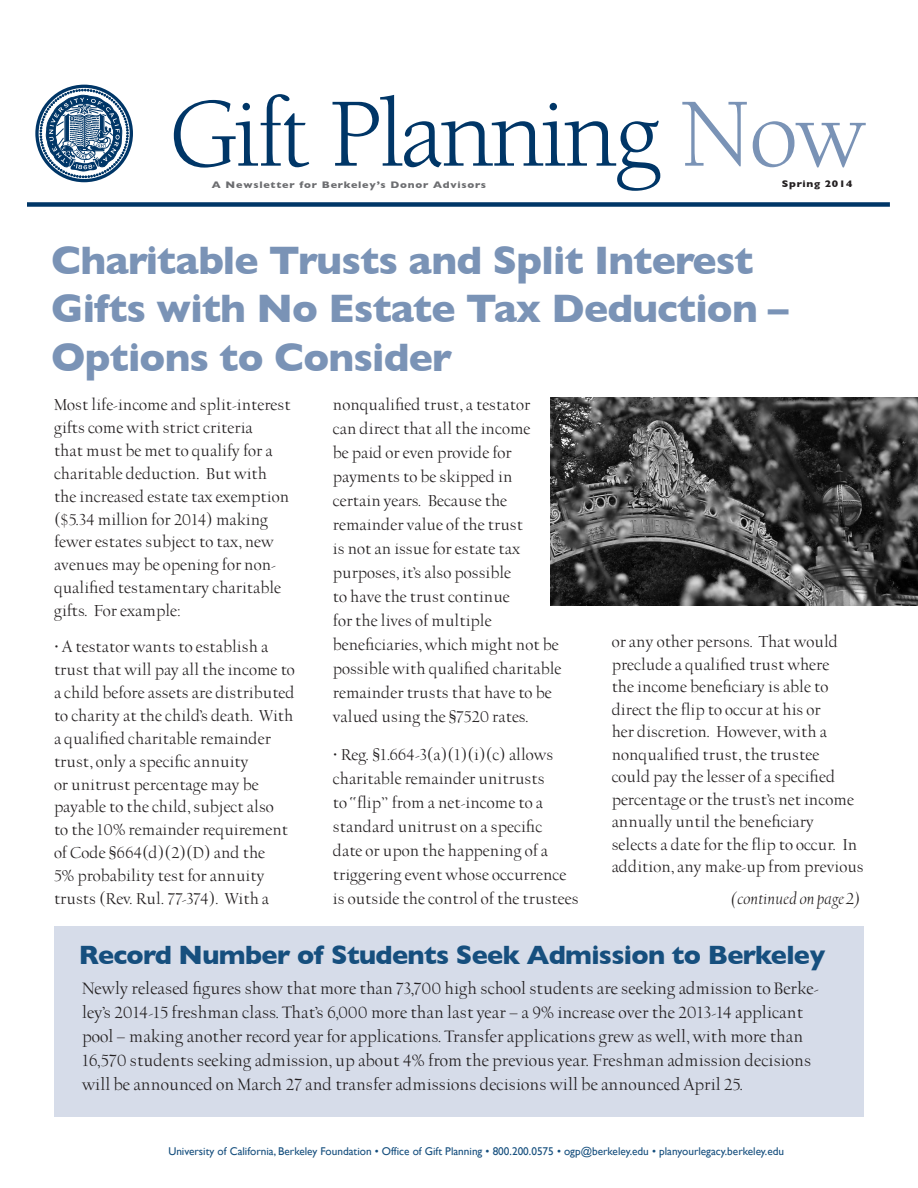
<style>
.page{position:relative;width:918px;height:1188px;background:#fff}
.page>*{position:absolute;margin:0;border:0;box-sizing:border-box;transform-origin:0 0}
.t1{font:100.5px "Berkeley";letter-spacing:-.035em;color:#003667}
.Heading{font:700 40.5px/48.6px "Gill Sans";letter-spacing:-.02em;color:#7a93b6}
.Heading-2{font:700 27px "Gill Sans";letter-spacing:-.025em;color:#164f7e}
.t2{font:18.75px/24px "UC Berkeley OS";color:#231f20}
.body{font:18px/22.8px "UC Berkeley OS";color:#231f20}
.t3{font:italic 18px "UC Berkeley OS";color:#231f20}
.t4{font:11.25px "Gill Sans";color:#164f7e}
.t5{font:700 9.75px "Gill Sans";letter-spacing:.07em;color:#6c6d70;scale:1.11 1}
.t6{font:700 9.75px "Gill Sans";letter-spacing:.07em;color:#231f20;scale:1.11 1}
.s1{color:#7a93b6}
</style>
<div class="page">
<div style="left:55px;top:927px;width:809px;height:190px;background:#d6dce9"></div>
<div style="left:35px;top:85px;width:98px;height:97px;border:3px solid #003667;border-radius:50%"></div>
<svg style="left:40px;top:89px;width:89px;height:89px"></svg>
<div style="left:27px;top:202px;width:863px;height:5px;background:#003667"></div>
<img style="left:551px;top:397px;width:367px;height:209px">
<p class="t1" style="left:169px;top:81px;width:699px">Gift Planning <span class="s1">Now</span></p>
<p class="t6" style="left:782px;top:178px;width:65px">Spring 2014</p>
<p class="t5" style="left:212px;top:179px;width:249px">A Newsletter for Berkeley’s Donor Advisors</p>
<p class="Heading" style="left:51px;top:236px;width:739px">Charitable Trusts and Split Interest<br>Gifts with No Estate Tax Deduction –<br>Options to Consider</p>
<p class="body" style="left:54px;top:394px;width:238px">Most life-income and split-interest gifts come with strict criteria<br>that must be met to qualify for a charitable deduction. But with the increased estate tax exemption ($5.34 million for 2014) making fewer estates subject to tax, new avenues may be opening for non&shy;qualified testamentary charitable gifts. For example:</p>
<p class="body" style="left:54px;top:636px;width:242px">• A testator wants to establish a trust that will pay all the income to a child before assets are distributed to charity at the child’s death. With a qualified charitable remainder trust, only a specific annuity<br>or unitrust percentage may be payable to the child, subject also<br>to the 10% remainder requirement of Code §664(d)(2)(D) and the<br>5% probability test for annuity trusts (Rev. Rul. 77-374). With a</p>
<p class="body" style="left:333px;top:394px;width:230px;line-height:24px">nonqualified trust, a testator<br>can direct that all the income<br>be paid or even provide for payments to be skipped in certain years. Because the remainder value of the trust<br>is not an issue for estate tax purposes, it’s also possible<br>to have the trust continue<br>for the lives of multiple beneficiaries, which might not be possible with qualified charitable remainder trusts that have to be valued using the §7520 rates.</p>
<p class="body" style="left:333px;top:743px;width:247px;line-height:24px">• Reg. §1.664-3(a)(1)(i)(c) allows charitable remainder unitrusts<br>to “flip” from a net-income to a standard unitrust on a specific<br>date or upon the happening of a triggering event whose occurrence is outside the control of the trustees</p>
<p class="body" style="left:612px;top:631px;width:254px">or any other persons. That would preclude a qualified trust where<br>the income beneficiary is able to direct the flip to occur at his or<br>her discretion. However, with a nonqualified trust, the trustee<br>could pay the lesser of a specified percentage or the trust’s net income annually until the beneficiary selects a date for the flip to occur. In addition, any make-up from previous</p>
<p class="t3" style="left:731px;top:889px;width:132px">(continued on page 2)</p>
<p class="Heading-2" style="left:79px;top:939px;width:748px">Record Number of Students Seek Admission to Berkeley</p>
<p class="t2" style="left:82px;top:977px;width:738px">Newly released figures show that more than 73,700 high school students are seeking admission to Berke&shy;ley’s 2014-15 freshman class. That’s 6,000 more than last year – a 9% increase over the 2013-14 applicant pool – making another record year for applications. Transfer applications grew as well, with more than 16,570 students seeking admission, up about 4% from the previous year. Freshman admission decisions will be announced on March 27 and transfer admissions decisions will be announced April 25.</p>
<p class="t4" style="left:168px;top:1144px;width:617px">University of California, Berkeley Foundation • Office of Gift Planning • 800.200.0575 • ogp@berkeley.edu • planyourlegacy.berkeley.edu</p>
</div>
